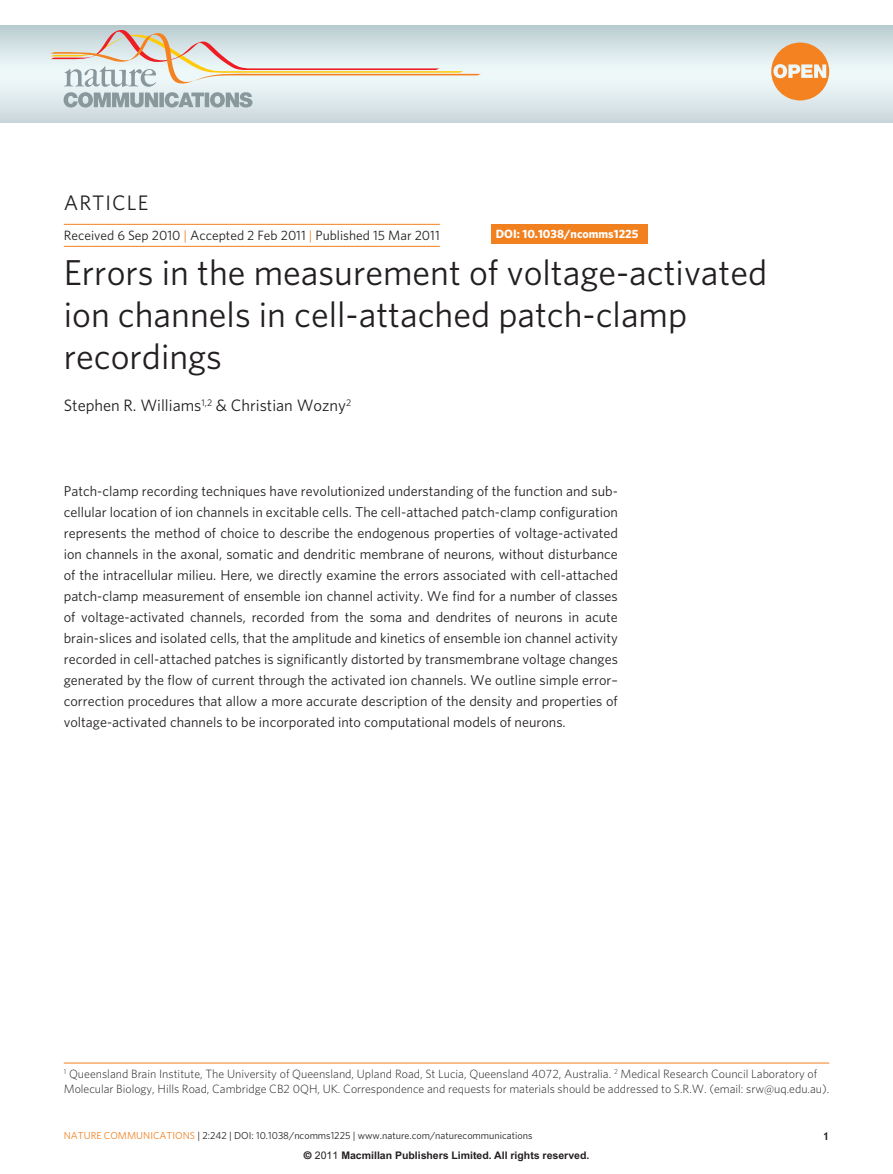
<style>
.page{position:relative;width:893px;height:1174px;background:#fff}
.page>*{position:absolute;margin:0;border:0;box-sizing:border-box;transform-origin:0 0}
.pAtl{font:36px/42px "Whitney";color:#231f20}
.t1{font:21px "Whitney";letter-spacing:.05em;color:#231f20}
.pAu{font:16.5px "Whitney";color:#231f20}
.pAbstext{font:14.25px/21px "Whitney";color:#231f20;text-align:justify}
.pPrdates{font:13.5px "Whitney";color:#231f20}
.pAffiliation{font:300 12px/15px "Whitney";color:#231f20}
.pDoiTop{font:700 12px "Whitney";color:#fff}
.t2{font:700 10.5px "Arial";color:#231f20}
.pDoiLRH{font:10.2px "Whitney";color:#231f20}
.pDoiLRH-2{font:10.2px "Whitney";color:#f1801f}
.s1{color:#f1801f}
.s2{font-family:"Helvetica"}
.s3{font-weight:400}
</style>
<div class="page">
<svg style="left:0;top:25px;width:893px;height:97px;background:#d7e4e7"></svg>
<svg style="left:50px;top:30px;width:431px;height:77px;background:#d8dad6"></svg>
<svg style="left:771px;top:43px;width:58px;height:57px;background:#eea86a"></svg>
<hr style="left:64px;top:224px;width:376px;height:1px;background:#f1801f">
<hr style="left:64px;top:246px;width:376px;height:1px;background:#f1801f">
<div style="left:492px;top:225px;width:156px;height:19px;background:#f1801f"></div>
<hr style="left:64px;top:1062px;width:765px;height:1px;background:#f1801f">
<p class="t1" style="left:64px;top:190px;width:86px">ARTICLE</p>
<p class="pPrdates" style="left:64px;top:227px;width:378px">Received 6 Sep 2010 <span class="s1">|</span> Accepted 2 Feb 2011 <span class="s1">|</span> Published 15 Mar 2011</p>
<p class="pDoiTop" style="left:496px;top:227px;width:144px">DOI: 10.1038/ncomms1225</p>
<p class="pAtl" style="left:64px;top:251px;width:705px">Errors in the measurement of voltage-activated ion channels in cell-attached patch-clamp recordings</p>
<p class="pAu" style="left:64px;top:395px;width:289px">Stephen R. Williams<sup>1,2</sup> &amp; Christian Wozny<sup>2</sup></p>
<p class="pAbstext" style="left:64px;top:480px;width:556px">Patch-clamp recording techniques have revolutionized understanding of the function and sub&shy;cellular location of ion channels in excitable cells. The cell-attached patch-clamp configuration represents the method of choice to describe the endogenous properties of voltage-activated ion channels in the axonal, somatic and dendritic membrane of neurons, without disturbance of the intracellular milieu. Here, we directly examine the errors associated with cell-attached patch-clamp measurement of ensemble ion channel activity. We find for a number of classes of voltage-activated channels, recorded from the soma and dendrites of neurons in acute brain-slices and isolated cells, that the amplitude and kinetics of ensemble ion channel activity recorded in cell-attached patches is significantly distorted by transmembrane voltage changes generated by the flow of current through the activated ion channels. We outline simple error– correction procedures that allow a more accurate description of the density and properties of voltage-activated channels to be incorporated into computational models of neurons.</p>
<p class="pAffiliation" style="left:64px;top:1066px;width:767px"><sup>1</sup> Queensland Brain Institute, The University of Queensland, Upland Road, St Lucia, Queensland 4072, Australia. <sup>2</sup> Medical Research Council Laboratory of<br>Molecular Biology, Hills Road, Cambridge CB2 0QH, UK. Correspondence and requests for materials should be addressed to S.R.W. (email: srw@uq.edu.au).</p>
<p class="pDoiLRH-2" style="left:64px;top:1129px;width:93px">nature communicati</p>
<p class="pDoiLRH" style="left:175px;top:1129px;width:359px"><span class="s1">ons</span> | 2:242 | DOI: 10.1038/ncomms1225 | www.nature.com/naturecommunications</p>
<p class="t2" style="left:304px;top:1149px;width:287px"><span class="s2">©</span> <span class="s3">2011</span> Macmillan Publishers Limited. All rights reserved.</p>
</div>
